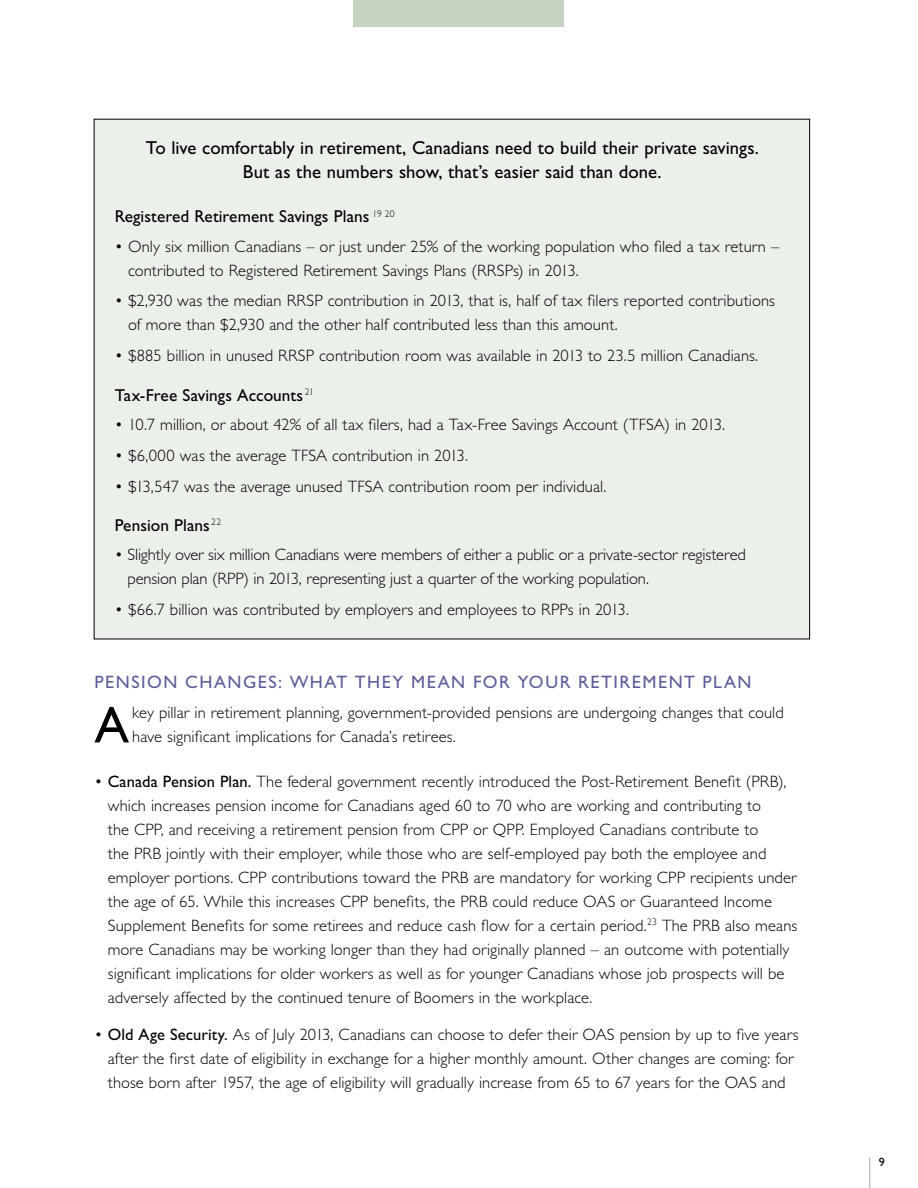
<style>
.page{position:relative;width:918px;height:1188px;background:#fff}
.page>*{position:absolute;margin:0;border:0;box-sizing:border-box;transform-origin:0 0}
.t1{font:51.75px "Gill Sans Std";color:#000}
.t2{font:18.75px/24px "Gill Sans Std";color:#000;text-align:center}
.t3{font:18px "Gill Sans Std";letter-spacing:.085em;color:#5b5f9a}
.t4{font:17.25px "Gill Sans Std";letter-spacing:.005em;color:#000}
.t5{font:300 16.5px/24px "Gill Sans Std";letter-spacing:.005em;color:#000}
.t6{font:12px "Gill Sans Std";color:#000}
.s1{font-weight:400}
</style>
<div class="page">
<hr style="left:869px;top:1158px;width:1px;height:30px;background:#a7a9ac">
<div style="left:354px;top:0;width:210px;height:27px;background:#c6d3c2"></div>
<div style="left:94px;top:119px;width:716px;height:520px;background:#ecf0ea"></div>
<p class="t2" style="left:146px;top:136px;width:615px">To live comfortably in retirement, Canadians need to build their private savings.<br>But as the numbers show, that’s easier said than done.</p>
<p class="t4" style="left:115px;top:207px;width:281px">Registered Retirement Savings Plans <sup>19</sup> <sup>20</sup></p>
<p class="t5" style="left:128px;top:234px;width:653px;text-indent:-13px">• Only six million Canadians – or just under 25% of the working population who filed a tax return – contributed to Registered Retirement Savings Plans (RRSPs) in 2013.</p>
<p class="t5" style="left:128px;top:289px;width:648px;text-indent:-13px">• $2,930 was the median RRSP contribution in 2013, that is, half of tax filers reported contributions of more than $2,930 and the other half contributed less than this amount.</p>
<p class="t5" style="left:115px;top:344px;width:645px">• $885 billion in unused RRSP contribution room was available in 2013 to 23.5 million Canadians.</p>
<p class="t4" style="left:115px;top:385px;width:201px">Tax-Free Savings Accounts <sup>21</sup></p>
<p class="t5" style="left:115px;top:413px;width:612px">• 10.7 million, or about 42% of all tax filers, had a Tax-Free Savings Account (TFSA) in 2013.</p>
<p class="t5" style="left:115px;top:443px;width:355px">• $6,000 was the average TFSA contribution in 2013.</p>
<p class="t5" style="left:115px;top:474px;width:493px">• $13,547 was the average unused TFSA contribution room per individual.</p>
<p class="t4" style="left:115px;top:515px;width:108px">Pension Plans <sup>22</sup></p>
<p class="t5" style="left:128px;top:543px;width:620px;text-indent:-13px">• Slightly over six million Canadians were members of either a public or a private-sector registered pension plan (RPP) in 2013, representing just a quarter of the working population.</p>
<p class="t5" style="left:115px;top:598px;width:516px">• $66.7 billion was contributed by employers and employees to RPPs in 2013.</p>
<p class="t3" style="left:94px;top:671px;width:659px">PENSION CHANGES: WHAT THEY MEAN FOR YOUR RETIREMENT PLAN</p>
<h1 class="t1" style="left:94px;top:695px;width:36px">A</h1>
<p class="t5" style="left:132px;top:701px;width:653px">key pillar in retirement planning, government-provided pensions are undergoing changes that could have significant implications for Canada’s retirees.</p>
<p class="t5" style="left:108px;top:769px;width:691px;text-indent:-13px">• <span class="s1">Canada Pension Plan.</span> The federal government recently introduced the Post-Retirement Benefit (PRB), which increases pension income for Canadians aged 60 to 70 who are working and contributing to<br>the CPP, and receiving a retirement pension from CPP or QPP. Employed Canadians contribute to<br>the PRB jointly with their employer, while those who are self-employed pay both the employee and employer portions. CPP contributions toward the PRB are mandatory for working CPP recipients under the age of 65. While this increases CPP benefits, the PRB could reduce OAS or Guaranteed Income Supplement Benefits for some retirees and reduce cash flow for a certain period.<sup>23</sup> The PRB also means more Canadians may be working longer than they had originally planned – an outcome with potentially significant implications for older workers as well as for younger Canadians whose job prospects will be adversely affected by the continued tenure of Boomers in the workplace.</p>
<p class="t5" style="left:94px;top:1023px;width:706px;text-align:center">• <span class="s1">Old Age Security.</span> As of July 2013, Canadians can choose to defer their OAS pension by up to five years after the first date of eligibility in exchange for a higher monthly amount. Other changes are coming: for those born after 1957, the age of eligibility will gradually increase from 65 to 67 years for the OAS and</p>
<p class="t6" style="left:879px;top:1155px;width:7px">9</p>
</div>
